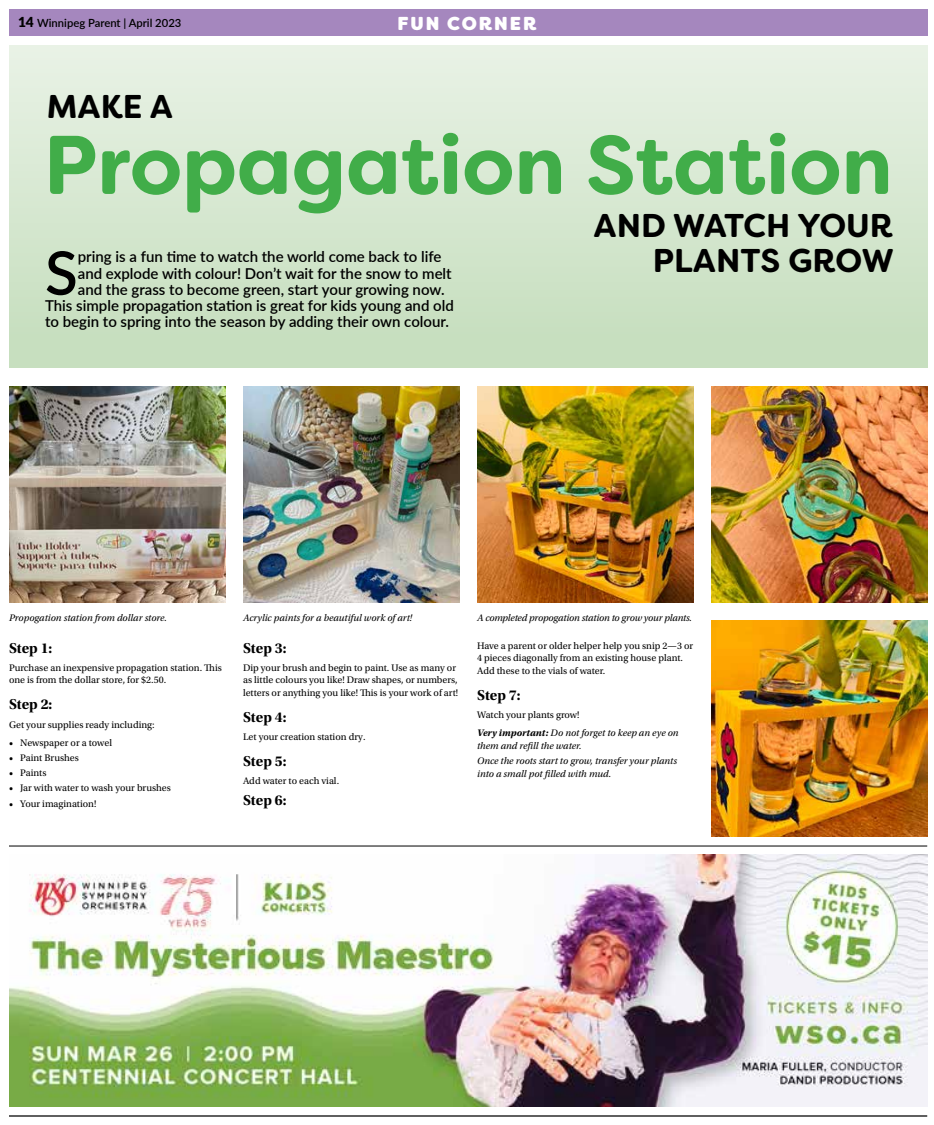
<style>
.page{position:relative;width:934px;height:1125px;background:#fff}
.page>*{position:absolute;margin:0;border:0;box-sizing:border-box;transform-origin:0 0}
.t1{font:700 83px "Filson Soft";color:#41ad49}
.t2{font:600 60.12px "Lato";color:#000}
.t3{font:700 33px/34.8px "Filson Soft";color:#000;text-align:right}
.t4{font:800 18.75px "Filson Soft";letter-spacing:.1em;color:#fff}
.t5{font:600 15px "Lato";color:#000}
.t6{font:15px "Utopia Std Bold Subh";letter-spacing:-.005em;color:#000}
.t7{font:600 11.25px "Lato";color:#000}
.t8{font:10px/12.5px "Utopia Std";color:#000}
.t9{font:italic 10px/18.1px "Utopia Std";color:#000}
.s1{font-weight:900;font-size:13.75px}
.s2{font-style:normal}
.s3{font-weight:700}
</style>
<div class="page">
<hr style="left:9px;top:1115px;width:918px;height:2px;background:#000">
<div style="left:9px;top:46px;width:918px;height:322px;background:linear-gradient(to bottom,#e9f2e6,#c4ddbc)"></div>
<div style="left:9px;top:9px;width:918px;height:27px;background:#a587be"></div>
<img style="left:243px;top:386px;width:216px;height:216px">
<img style="left:9px;top:386px;width:216px;height:216px">
<img style="left:477px;top:386px;width:216px;height:216px">
<img style="left:711px;top:386px;width:216px;height:216px">
<img style="left:711px;top:620px;width:216px;height:216px">
<hr style="left:9px;top:846px;width:918px;height:1px;background:#000">
<img style="left:9px;top:855px;width:918px;height:252px">
<p class="t7" style="left:18px;top:15px;width:165px"><span class="s1">14</span> Winnipeg Parent | April 2023</p>
<h3 class="t4" style="left:397px;top:11px;width:141px">FUN CORNER</h3>
<h3 class="t3" style="left:47px;top:89px;width:127px">MAKE A</h3>
<h1 class="t1" style="left:44px;top:111px;width:850px">Propagation Station</h1>
<h3 class="t3" style="left:593px;top:208px;width:302px">AND WATCH YOUR<br>PLANTS GROW</h3>
<h2 class="t2" style="left:45px;top:229px;width:34px">S</h2>
<h3 class="t5" style="left:78px;top:246px;width:365px">pring is a fun time to watch the world come back to life</h3>
<h3 class="t5" style="left:78px;top:262px;width:375px">and explode with colour! Don’t wait for the snow to melt</h3>
<h3 class="t5" style="left:78px;top:278px;width:368px">and the grass to become green, start your growing now.</h3>
<h3 class="t5" style="left:45px;top:295px;width:410px">This simple propagation station is great for kids young and old</h3>
<h3 class="t5" style="left:45px;top:311px;width:405px">to begin to spring into the season by adding their own colour.</h3>
<p class="t9" style="left:9px;top:608px;width:159px">Propogation station from dollar store.</p>
<p class="t9" style="left:243px;top:608px;width:171px">Acrylic paints for a beautiful work of art!</p>
<p class="t9" style="left:477px;top:608px;width:216px">A completed propogation station to grow your plants.</p>
<h3 class="t6" style="left:9px;top:639px;width:45px">Step 1:</h3>
<p class="t8" style="left:9px;top:661px;width:214px">Purchase an inexpensive propagation station. This one is from the dollar store, for $2.50.</p>
<h3 class="t6" style="left:9px;top:696px;width:45px">Step 2:</h3>
<p class="t8" style="left:9px;top:718px;width:147px">Get your supplies ready including:</p>
<p class="t8" style="left:9px;top:736px;width:105px">• Newspaper or a towel</p>
<p class="t8" style="left:9px;top:752px;width:71px">• Paint Brushes</p>
<p class="t8" style="left:9px;top:767px;width:39px">• Paints</p>
<p class="t8" style="left:9px;top:782px;width:163px">• Jar with water to wash your brushes</p>
<p class="t8" style="left:9px;top:797px;width:89px">• Your imagination!</p>
<h3 class="t6" style="left:243px;top:639px;width:45px">Step 3:</h3>
<p class="t8" style="left:243px;top:661px;width:216px">Dip your brush and begin to paint. Use as many or as little colours you like! Draw shapes, or numbers, letters or anything you like! This is your work of art!</p>
<h3 class="t6" style="left:243px;top:709px;width:45px">Step 4:</h3>
<p class="t8" style="left:243px;top:731px;width:124px">Let your creation station dry.</p>
<h3 class="t6" style="left:243px;top:753px;width:45px">Step 5:</h3>
<p class="t8" style="left:243px;top:775px;width:98px">Add water to each vial.</p>
<h3 class="t6" style="left:243px;top:792px;width:45px">Step 6:</h3>
<p class="t8" style="left:477px;top:640px;width:218px">Have a parent or older helper help you snip 2—3 or<br>4 pieces diagonally from an existing house plant.<br>Add these to the vials of water.</p>
<h3 class="t6" style="left:477px;top:687px;width:45px">Step 7:</h3>
<p class="t9" style="left:477px;top:706px;width:203px"><span class="s2">Watch your plants grow!<br></span><span class="s3">Very important:</span> Do not forget to keep an eye on</p>
<p class="t9" style="left:477px;top:738px;width:201px;line-height:15.2px">them and refill the water.<br>Once the roots start to grow, transfer your plants</p>
<p class="t9" style="left:477px;top:765px;width:136px">into a small pot filled with mud.</p>
</div>
